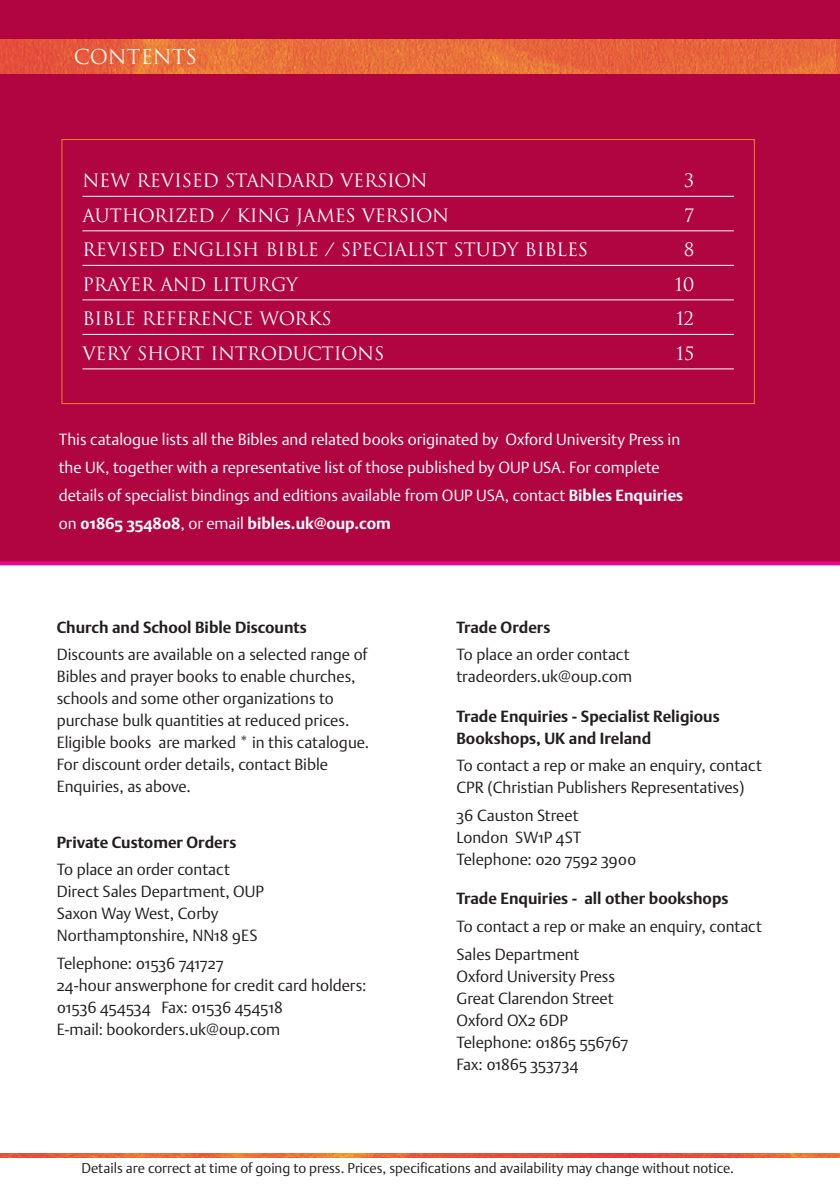
<style>
.page{position:relative;width:840px;height:1191px;background:#fff}
.page>*{position:absolute;margin:0;border:0;box-sizing:border-box;transform-origin:0 0}
.t1{font:20px "Trajan";color:#f7f6e3}
.t2{font:18px "Trajan";letter-spacing:-.015em;color:#fff}
.t3{font:16px/22px "OUP Argo Light OS";color:#231f20}
.t4{font:16px/28px "OUP Argo Light OS";color:#fff}
.t5{font:700 16px/22px "OUP Argo Light OS";color:#231f20}
.t6{font:14px "OUP Argo Light OS";color:#231f20}
.s1{font-weight:700}
</style>
<div class="page">
<div style="left:0;top:0;width:839px;height:563px;background:#b00540"></div>
<img style="left:0;top:40px;width:836px;height:34px">
<img style="left:836px;top:40px;width:3px;height:34px">
<svg style="left:0;top:561px;width:839px;height:4px;background:#e80285"></svg>
<hr style="left:82px;top:196px;width:651px;height:1px;background:#fff">
<hr style="left:82px;top:230px;width:651px;height:1px;background:#fff">
<hr style="left:82px;top:265px;width:651px;height:1px;background:#fff">
<hr style="left:82px;top:299px;width:651px;height:1px;background:#fff">
<hr style="left:82px;top:334px;width:651px;height:1px;background:#fff">
<hr style="left:82px;top:368px;width:651px;height:1px;background:#fff">
<div style="left:61px;top:139px;width:693px;height:265px;border:1px solid #f58220"></div>
<img style="left:0;top:1153px;width:839px;height:4px">
<p class="t1" style="left:74px;top:46px;width:124px">CONTENTS</p>
<p class="t2" style="left:82px;top:171px;width:346px">NEW REVISED STANDARD VERSION</p>
<p class="t2" style="left:683px;top:171px;width:12px">3</p>
<p class="t2" style="left:82px;top:205px;width:368px">AUTHORIZED / KING JAMES VERSION</p>
<p class="t2" style="left:684px;top:205px;width:11px">7</p>
<p class="t2" style="left:82px;top:240px;width:507px">REVISED ENGLISH BIBLE / SPECIALIST STUDY BIBLES</p>
<p class="t2" style="left:683px;top:240px;width:13px">8</p>
<p class="t2" style="left:82px;top:274px;width:217px">PRAYER AND LITURGY</p>
<p class="t2" style="left:674px;top:274px;width:21px">10</p>
<p class="t2" style="left:82px;top:309px;width:250px">BIBLE REFERENCE WORKS</p>
<p class="t2" style="left:675px;top:309px;width:20px">12</p>
<p class="t2" style="left:82px;top:343px;width:303px">VERY SHORT INTRODUCTIONS</p>
<p class="t2" style="left:675px;top:343px;width:20px">15</p>
<p class="t4" style="left:59px;top:426px;width:625px">This catalogue lists all the Bibles and related books originated by Oxford University Press in the UK, together with a representative list of those published by OUP USA. For complete details of specialist bindings and editions available from OUP USA, contact <span class="s1">Bibles Enquiries </span>on <span class="s1">01865 354808</span>, or email <span class="s1">bibles.uk@oup.com</span></p>
<p class="t5" style="left:57px;top:616px;width:251px">Church and School Bible Discounts</p>
<p class="t3" style="left:57px;top:643px;width:314px">Discounts are available on a selected range of Bibles and prayer books to enable churches, schools and some other organizations to purchase bulk quantities at reduced prices.<br>Eligible books are marked * in this catalogue.<br>For discount order details, contact Bible Enquiries, as above.</p>
<p class="t5" style="left:57px;top:831px;width:181px">Private Customer Orders</p>
<p class="t3" style="left:57px;top:858px;width:209px">To place an order contact<br>Direct Sales Department, OUP<br>Saxon Way West, Corby<br>Northamptonshire, NN18 9ES</p>
<p class="t3" style="left:57px;top:952px;width:311px">Telephone: 01536 741727<br>24-hour answerphone for credit card holders:<br>01536 454534 Fax: 01536 454518<br>E-mail: bookorders.uk@oup.com</p>
<p class="t5" style="left:456px;top:616px;width:95px">Trade Orders</p>
<p class="t3" style="left:456px;top:643px;width:177px">To place an order contact tradeorders.uk@oup.com</p>
<p class="t5" style="left:456px;top:705px;width:265px">Trade Enquiries - Specialist Religious<br>Bookshops, UK and Ireland</p>
<p class="t3" style="left:456px;top:754px;width:307px">To contact a rep or make an enquiry, contact<br>CPR (Christian Publishers Representatives)</p>
<p class="t3" style="left:456px;top:804px;width:181px">36 Causton Street<br>London SW1P 4ST<br>Telephone: 020 7592 3900</p>
<p class="t5" style="left:456px;top:887px;width:273px">Trade Enquiries - all other bookshops</p>
<p class="t3" style="left:456px;top:912px;width:307px;line-height:27.6px">To contact a rep or make an enquiry, contact<br>Sales Department</p>
<p class="t3" style="left:456px;top:965px;width:173px">Oxford University Press<br>Great Clarendon Street<br>Oxford OX2 6DP<br>Telephone: 01865 556767<br>Fax: 01865 353734</p>
<p class="t6" style="left:81px;top:1159px;width:653px">Details are correct at time of going to press. Prices, specifications and availability may change without notice.</p>
</div>
